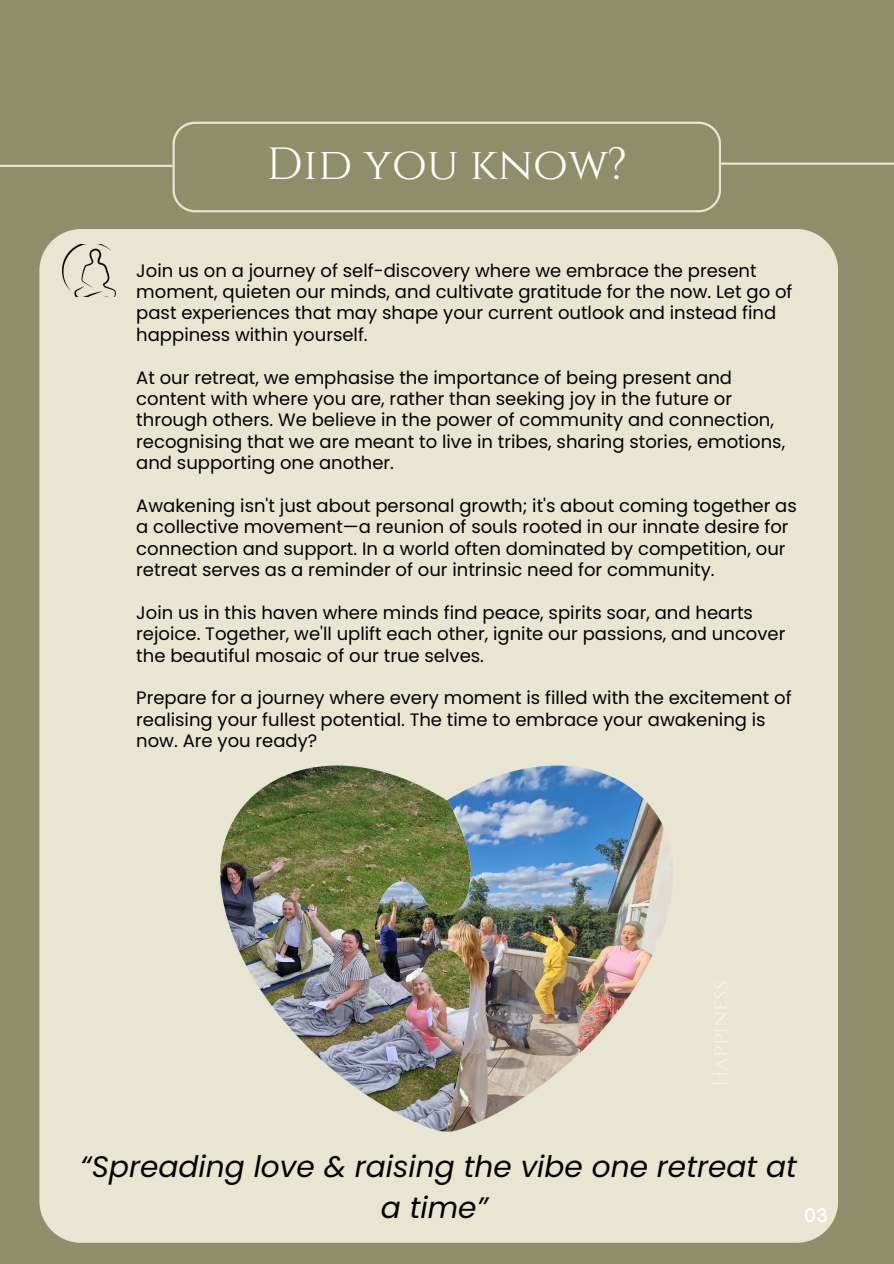
<style>
.page{position:relative;width:894px;height:1264px;background:#fff}
.page>*{position:absolute;margin:0;border:0;box-sizing:border-box;transform-origin:0 0}
.t1{font:45px "Cinzel";color:#fff}
.t2{font:italic 29.55px/40.5px "Poppins";color:#000;text-align:center}
.t3{font:18px/21.3px "Poppins";color:#000}
.t4{font:500 18px "Open Sauce One";color:#fff}
</style>
<div class="page">
<div style="left:0;top:0;width:893px;height:1263px;background:#8f8e6a"></div>
<div style="left:39px;top:229px;width:798px;height:1013px;background:#e8e6d2"></div>
<svg style="left:172px;top:122px;width:548px;height:90px"></svg>
<hr style="left:0;top:165px;width:172px;height:2px;background:#e8e6d2">
<hr style="left:721px;top:162px;width:172px;height:3px;background:#e8e6d2">
<img style="left:63px;top:244px;width:53px;height:52px">
<img style="left:220px;top:765px;width:154px;height:366px">
<img style="left:374px;top:765px;width:299px;height:366px">
<p class="t1" style="left:266px;top:136px;width:362px">Did you know?</p>
<p class="t3" style="left:136px;top:260px;width:657px">Join us on a journey of self-discovery where we embrace the present moment, quieten our minds, and cultivate gratitude for the now. Let go of past experiences that may shape your current outlook and instead find happiness within yourself.</p>
<p class="t3" style="left:136px;top:366px;width:650px">At our retreat, we emphasise the importance of being present and content with where you are, rather than seeking joy in the future or through others. We believe in the power of community and connection, recognising that we are meant to live in tribes, sharing stories, emotions, and supporting one another.</p>
<p class="t3" style="left:136px;top:495px;width:662px">Awakening isn't just about personal growth; it's about coming together as a collective movement—a reunion of souls rooted in our innate desire for connection and support. In a world often dominated by competition, our retreat serves as a reminder of our intrinsic need for community.</p>
<p class="t3" style="left:136px;top:602px;width:650px">Join us in this haven where minds find peace, spirits soar, and hearts rejoice. Together, we'll uplift each other, ignite our passions, and uncover the beautiful mosaic of our true selves.</p>
<p class="t3" style="left:136px;top:687px;width:656px">Prepare for a journey where every moment is filled with the excitement of realising your fullest potential. The time to embrace your awakening is now. Are you ready?</p>
<h2 class="t2" style="left:80px;top:1146px;width:717px">“Spreading love &amp; raising the vibe one retreat at a time”</h2>
<p class="t4" style="left:804px;top:1204px;width:25px">03</p>
</div>
